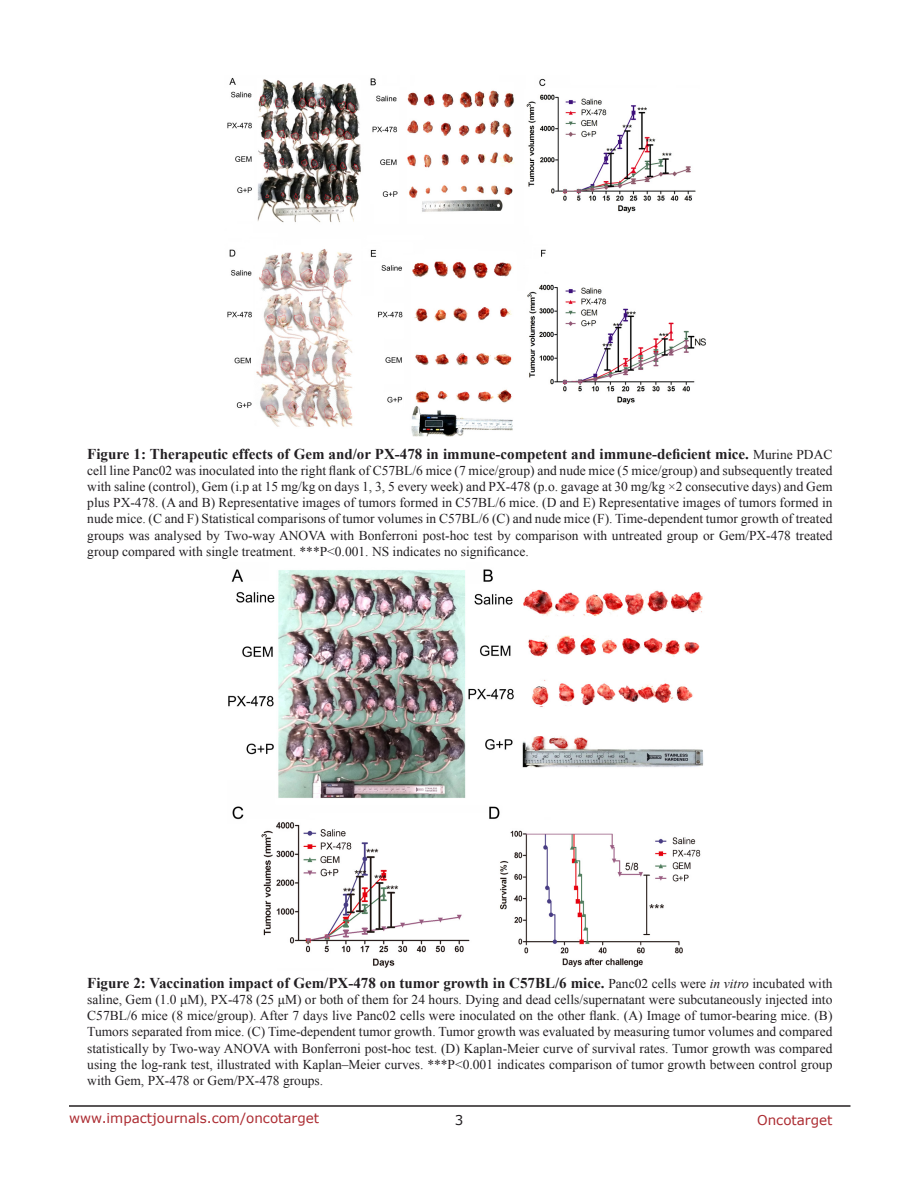
<style>
.page{position:relative;width:918px;height:1188px;background:#fff}
.page>*{position:absolute;margin:0;border:0;box-sizing:border-box;transform-origin:0 0}
.FigureText{font:700 15px "Times New Roman";color:#221f22}
.FigureText-2{font:13.5px/16.2px "Times New Roman";color:#221f22;text-align:justify}
.t1{font:13.5px "Verdana";color:#ac2b31}
.t2{font:13.5px "Verdana";color:#221f22}
.s1{font-weight:400;font-size:13.5px}
.s2{font-weight:400;font-style:italic;font-size:13.5px}
</style>
<div class="page">
<hr style="left:69px;top:1105px;width:781px;height:2px;background:#231f20">
<img style="left:228px;top:569px;width:476px;height:399px">
<img style="left:227px;top:77px;width:479px;height:360px">
<p class="FigureText" style="left:87px;top:443px;width:747px">Figure 1: Therapeutic effects of Gem and/or PX-478 in immune-competent and immune-deficient mice. <span class="s1">Murine PDAC</span></p>
<p class="FigureText-2" style="left:87px;top:462px;width:747px">cell line Panc02 was inoculated into the right flank of C57BL/6 mice (7 mice/group) and nude mice (5 mice/group) and subsequently treated with saline (control), Gem (i.p at 15 mg/kg on days 1, 3, 5 every week) and PX-478 (p.o. gavage at 30 mg/kg ×2 consecutive days) and Gem plus PX-478. (A and B) Representative images of tumors formed in C57BL/6 mice. (D and E) Representative images of tumors formed in nude mice. (C and F) Statistical comparisons of tumor volumes in C57BL/6 (C) and nude mice (F). Time-dependent tumor growth of treated groups was analysed by Two-way ANOVA with Bonferroni post-hoc test by comparison with untreated group or Gem/PX-478 treated group compared with single treatment. ***P&lt;0.001. NS indicates no significance.</p>
<p class="FigureText" style="left:87px;top:972px;width:747px">Figure 2: Vaccination impact of Gem/PX-478 on tumor growth in C57BL/6 mice. <span class="s1">Panc02 cells were</span> <span class="s2">in vitro</span> <span class="s1">incubated with</span></p>
<p class="FigureText-2" style="left:87px;top:991px;width:747px">saline, Gem (1.0 μM), PX-478 (25 μM) or both of them for 24 hours. Dying and dead cells/supernatant were subcutaneously injected into C57BL/6 mice (8 mice/group). After 7 days live Panc02 cells were inoculated on the other flank. (A) Image of tumor-bearing mice. (B)<br>Tumors separated from mice. (C) Time-dependent tumor growth. Tumor growth was evaluated by measuring tumor volumes and compared statistically by Two-way ANOVA with Bonferroni post-hoc test. (D) Kaplan-Meier curve of survival rates. Tumor growth was compared using the log-rank test, illustrated with Kaplan–Meier curves. ***P&lt;0.001 indicates comparison of tumor growth between control group with Gem, PX-478 or Gem/PX-478 groups.</p>
<p class="t1" style="left:69px;top:1109px;width:252px">www.impactjournals.com/oncotarget</p>
<p class="t2" style="left:455px;top:1111px;width:10px">3</p>
<p class="t1" style="left:757px;top:1111px;width:77px">Oncotarget</p>
</div>
